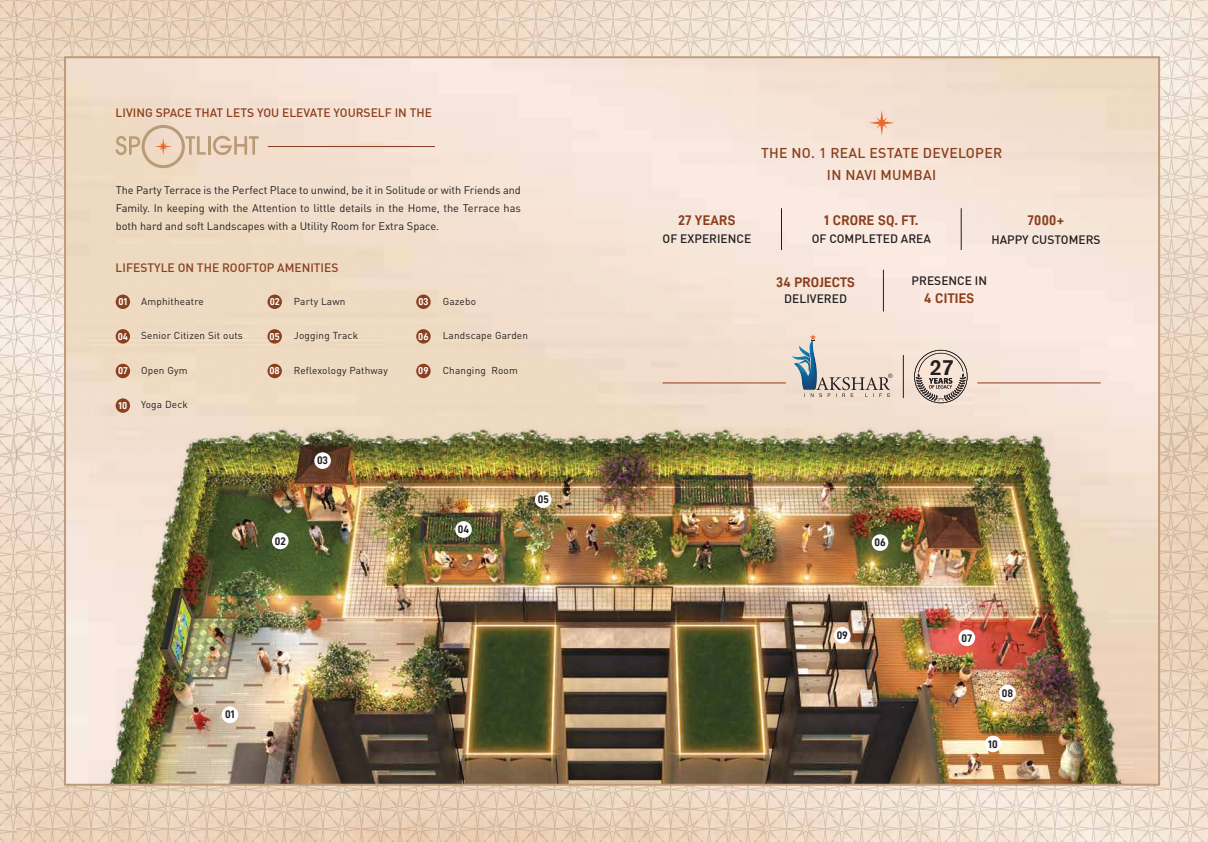
<style>
.page{position:relative;width:1208px;height:842px;background:#fff}
.page>*{position:absolute;margin:0;border:0;box-sizing:border-box;transform-origin:0 0}
.t1{font:500 21.8px "Akzidenz Grotesk BQ";color:#231f20}
.t2{font:14px "D DIN Bold";letter-spacing:.02em;color:#8a3f1e}
.t3{font:500 14px/22px "DIN";letter-spacing:.02em;color:#8a3f1e;text-align:center}
.t4{font:500 12px "DIN";color:#8a3f1e}
.t5{font:500 12px "DIN";color:#231f20}
.t6{font:11px/18px "DIN Pro";color:#231f20;text-align:justify}
.t7{font:11px "D DIN Bold";color:#231f20}
.t8{font:10px "DIN Pro";letter-spacing:.02em;color:#231f20}
.t9{font:10px "D DIN Bold";color:#fff}
</style>
<div class="page">
<img style="left:0;top:0;width:1208px;height:842px">
<p class="t4" style="left:116px;top:105px;width:318px">LIVING SPACE THAT LETS YOU ELEVATE YOURSELF IN THE</p>
<p class="t6" style="left:116px;top:180px;width:407px">The Party Terrace is the Perfect Place to unwind, be it in Solitude or with Friends and Family. In keeping with the Attention to little details in the Home, the Terrace has both hard and soft Landscapes with a Utility Room for Extra Space.</p>
<p class="t4" style="left:116px;top:260px;width:224px">LIFESTYLE ON THE ROOFTOP AMENITIES</p>
<p class="t9" style="left:119px;top:296px;width:10px">01</p>
<p class="t8" style="left:141px;top:293px;width:64px">Amphitheatre</p>
<p class="t9" style="left:118px;top:331px;width:12px">04</p>
<p class="t8" style="left:141px;top:328px;width:103px">Senior Citizen Sit outs</p>
<p class="t9" style="left:118px;top:365px;width:11px">07</p>
<p class="t8" style="left:141px;top:362px;width:48px">Open Gym</p>
<p class="t9" style="left:119px;top:400px;width:10px">10</p>
<p class="t8" style="left:141px;top:397px;width:48px">Yoga Deck</p>
<p class="t9" style="left:270px;top:296px;width:12px">02</p>
<p class="t8" style="left:294px;top:293px;width:53px">Party Lawn</p>
<p class="t9" style="left:270px;top:331px;width:12px">05</p>
<p class="t8" style="left:294px;top:328px;width:66px">Jogging Track</p>
<p class="t9" style="left:269px;top:365px;width:12px">08</p>
<p class="t8" style="left:294px;top:362px;width:95px">Reflexology Pathway</p>
<p class="t9" style="left:418px;top:296px;width:12px">03</p>
<p class="t8" style="left:442px;top:293px;width:35px">Gazebo</p>
<p class="t9" style="left:418px;top:331px;width:12px">06</p>
<p class="t8" style="left:442px;top:328px;width:87px">Landscape Garden</p>
<p class="t9" style="left:418px;top:365px;width:12px">09</p>
<p class="t8" style="left:442px;top:362px;width:77px">Changing Room</p>
<p class="t7" style="left:275px;top:535px;width:13px">02</p>
<p class="t7" style="left:317px;top:454px;width:13px">03</p>
<p class="t7" style="left:458px;top:523px;width:13px">04</p>
<p class="t7" style="left:538px;top:493px;width:13px">05</p>
<p class="t7" style="left:225px;top:709px;width:11px">01</p>
<p class="t3" style="left:761px;top:142px;width:243px">THE NO. 1 REAL ESTATE DEVELOPER<br>IN NAVI MUMBAI</p>
<p class="t2" style="left:678px;top:212px;width:59px">27 YEARS</p>
<p class="t5" style="left:662px;top:231px;width:90px">OF EXPERIENCE</p>
<p class="t2" style="left:824px;top:212px;width:95px">1 CRORE SQ. FT.</p>
<p class="t5" style="left:811px;top:231px;width:121px">OF COMPLETED AREA</p>
<p class="t2" style="left:1027px;top:212px;width:38px">7000+</p>
<p class="t5" style="left:991px;top:232px;width:111px">HAPPY CUSTOMERS</p>
<p class="t5" style="left:911px;top:273px;width:77px">PRESENCE IN</p>
<p class="t2" style="left:776px;top:274px;width:80px">34 PROJECTS</p>
<p class="t5" style="left:784px;top:291px;width:64px">DELIVERED</p>
<p class="t2" style="left:924px;top:291px;width:52px">4 CITIES</p>
<h1 class="t1" style="left:929px;top:354px;width:26px">27</h1>
<p class="t7" style="left:874px;top:536px;width:13px">06</p>
<p class="t7" style="left:836px;top:629px;width:13px">09</p>
<p class="t7" style="left:961px;top:632px;width:12px">07</p>
<p class="t7" style="left:1001px;top:687px;width:13px">08</p>
<p class="t7" style="left:988px;top:738px;width:11px">10</p>
</div>
